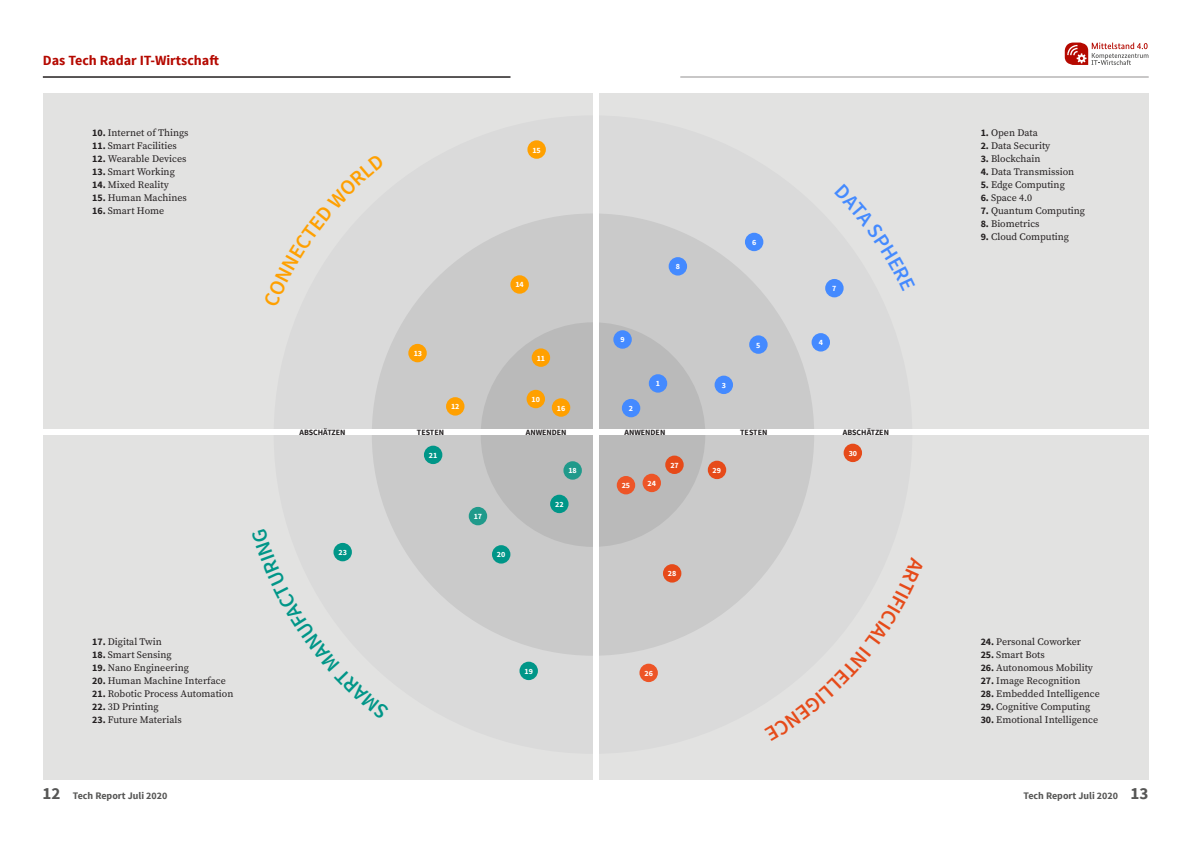
<style>
.page{position:relative;width:1191px;height:842px;background:#fff}
.page>*{position:absolute;margin:0;border:0;box-sizing:border-box;transform-origin:0 0}
.t1{font:700 14px "Source Sans Pro";color:#b50900}
.t2{font:10px "Source Serif Pro";color:#231f20}
.t3{font:700 10px "Source Sans Pro";color:#575756}
.t4{font:700 8px "Source Sans Pro";color:#fff}
.t5{font:700 8px "Source Sans Pro";color:#231f20}
.s1{font-family:"Source Sans Pro";font-weight:700}
.s2{font-size:17px}
</style>
<div class="page">
<svg style="left:1064px;top:43px;width:84px;height:22px"></svg>
<div style="left:43px;top:94px;width:1105px;height:686px;background:#e2e2e1"></div>
<div style="left:274px;top:115px;width:638px;height:639px;background:#dadada;border-radius:50%"></div>
<div style="left:372px;top:213px;width:442px;height:443px;background:#cacaca;border-radius:50%"></div>
<hr style="left:43px;top:77px;width:467px;height:1px;background:#231f20">
<div style="left:481px;top:322px;width:224px;height:225px;background:#bababa;border-radius:50%"></div>
<div style="left:593px;top:94px;width:5px;height:686px;background:#fff"></div>
<div style="left:43px;top:430px;width:1105px;height:5px;background:#fff"></div>
<div style="left:492px;top:545px;width:18px;height:19px;background:#009688;border-radius:50%"></div>
<div style="left:714px;top:376px;width:19px;height:18px;background:#448aff;border-radius:50%"></div>
<div style="left:563px;top:461px;width:19px;height:19px;background:#209a8b;border-radius:50%"></div>
<div style="left:519px;top:662px;width:19px;height:18px;background:#009688;border-radius:50%"></div>
<div style="left:708px;top:461px;width:18px;height:18px;background:#e64a19;border-radius:50%"></div>
<div style="left:665px;top:456px;width:18px;height:18px;background:#e64a19;border-radius:50%"></div>
<div style="left:663px;top:564px;width:18px;height:19px;background:#e64a19;border-radius:50%"></div>
<div style="left:843px;top:444px;width:19px;height:18px;background:#e64a19;border-radius:50%"></div>
<div style="left:617px;top:476px;width:18px;height:18px;background:#ed5527;border-radius:50%"></div>
<div style="left:550px;top:495px;width:18px;height:18px;background:#009688;border-radius:50%"></div>
<div style="left:424px;top:446px;width:18px;height:18px;background:#009688;border-radius:50%"></div>
<div style="left:639px;top:664px;width:19px;height:18px;background:#ed5527;border-radius:50%"></div>
<div style="left:642px;top:474px;width:19px;height:18px;background:#ed5527;border-radius:50%"></div>
<div style="left:531px;top:348px;width:19px;height:19px;background:#ffa000;border-radius:50%"></div>
<div style="left:446px;top:397px;width:18px;height:19px;background:#ffa000;border-radius:50%"></div>
<div style="left:526px;top:390px;width:19px;height:18px;background:#ffa000;border-radius:50%"></div>
<div style="left:552px;top:398px;width:18px;height:19px;background:#ffa000;border-radius:50%"></div>
<div style="left:510px;top:275px;width:19px;height:19px;background:#ffa000;border-radius:50%"></div>
<div style="left:527px;top:140px;width:19px;height:19px;background:#ffa000;border-radius:50%"></div>
<div style="left:469px;top:507px;width:18px;height:18px;background:#209a8b;border-radius:50%"></div>
<div style="left:749px;top:335px;width:18px;height:19px;background:#448aff;border-radius:50%"></div>
<div style="left:649px;top:374px;width:18px;height:19px;background:#448aff;border-radius:50%"></div>
<div style="left:622px;top:399px;width:18px;height:18px;background:#448aff;border-radius:50%"></div>
<div style="left:613px;top:330px;width:19px;height:19px;background:#448aff;border-radius:50%"></div>
<div style="left:825px;top:279px;width:18px;height:18px;background:#448aff;border-radius:50%"></div>
<div style="left:668px;top:257px;width:19px;height:19px;background:#448aff;border-radius:50%"></div>
<div style="left:811px;top:333px;width:19px;height:18px;background:#448aff;border-radius:50%"></div>
<div style="left:745px;top:233px;width:18px;height:18px;background:#448aff;border-radius:50%"></div>
<div style="left:408px;top:344px;width:19px;height:18px;background:#ffa000;border-radius:50%"></div>
<svg style="left:333px;top:542px;width:19px;height:20px"></svg>
<p class="t1" style="left:43px;top:52px;width:178px">Das Tech Radar IT-Wirtschaft</p>
<p class="t2" style="left:92px;top:126px;width:98px"><span class="s1">10.</span> Internet of Things</p>
<p class="t2" style="left:92px;top:139px;width:86px"><span class="s1">11.</span> Smart Facilities</p>
<p class="t2" style="left:92px;top:152px;width:96px"><span class="s1">12.</span> Wearable Devices</p>
<p class="t2" style="left:92px;top:165px;width:84px"><span class="s1">13.</span> Smart Working</p>
<p class="t2" style="left:92px;top:178px;width:78px"><span class="s1">14.</span> Mixed Reality</p>
<p class="t2" style="left:92px;top:191px;width:96px"><span class="s1">15.</span> Human Machines</p>
<p class="t2" style="left:92px;top:204px;width:74px"><span class="s1">16.</span> Smart Home</p>
<p class="t2" style="left:92px;top:635px;width:71px"><span class="s1">17.</span> Digital Twin</p>
<p class="t2" style="left:92px;top:648px;width:81px"><span class="s1">18.</span> Smart Sensing</p>
<p class="t2" style="left:92px;top:661px;width:98px"><span class="s1">19.</span> Nano Engineering</p>
<p class="t2" style="left:92px;top:674px;width:135px"><span class="s1">20.</span> Human Machine Interface</p>
<p class="t2" style="left:92px;top:687px;width:143px"><span class="s1">21.</span> Robotic Process Automation</p>
<p class="t2" style="left:92px;top:700px;width:68px"><span class="s1">22.</span> 3D Printing</p>
<p class="t2" style="left:92px;top:713px;width:91px"><span class="s1">23.</span> Future Materials</p>
<p class="t4" style="left:414px;top:348px;width:10px">13</p>
<p class="t4" style="left:451px;top:402px;width:10px">12</p>
<p class="t4" style="left:532px;top:145px;width:10px">15</p>
<p class="t4" style="left:515px;top:280px;width:10px">14</p>
<p class="t4" style="left:537px;top:353px;width:10px">11</p>
<p class="t4" style="left:531px;top:394px;width:10px">10</p>
<p class="t4" style="left:557px;top:403px;width:10px">16</p>
<p class="t4" style="left:676px;top:262px;width:6px">8</p>
<p class="t4" style="left:620px;top:335px;width:6px">9</p>
<p class="t4" style="left:629px;top:403px;width:6px">2</p>
<p class="t4" style="left:656px;top:379px;width:6px">1</p>
<p class="t4" style="left:752px;top:237px;width:6px">6</p>
<p class="t4" style="left:721px;top:380px;width:6px">3</p>
<p class="t4" style="left:756px;top:340px;width:6px">5</p>
<p class="t4" style="left:832px;top:283px;width:6px">7</p>
<p class="t4" style="left:818px;top:337px;width:6px">4</p>
<p class="t5" style="left:299px;top:427px;width:48px">ABSCHÄTZEN</p>
<p class="t5" style="left:417px;top:427px;width:29px">TESTEN</p>
<p class="t5" style="left:526px;top:427px;width:42px">ANWENDEN</p>
<p class="t5" style="left:624px;top:427px;width:42px">ANWENDEN</p>
<p class="t5" style="left:740px;top:427px;width:29px">TESTEN</p>
<p class="t5" style="left:843px;top:427px;width:48px">ABSCHÄTZEN</p>
<p class="t4" style="left:338px;top:547px;width:10px">23</p>
<p class="t4" style="left:429px;top:450px;width:10px">21</p>
<p class="t4" style="left:474px;top:511px;width:10px">17</p>
<p class="t4" style="left:497px;top:549px;width:10px">20</p>
<p class="t4" style="left:568px;top:466px;width:10px">18</p>
<p class="t4" style="left:555px;top:499px;width:10px">22</p>
<p class="t4" style="left:524px;top:666px;width:10px">19</p>
<p class="t4" style="left:622px;top:480px;width:10px">25</p>
<p class="t4" style="left:647px;top:478px;width:10px">24</p>
<p class="t4" style="left:670px;top:460px;width:10px">27</p>
<p class="t4" style="left:668px;top:569px;width:10px">28</p>
<p class="t4" style="left:712px;top:465px;width:10px">29</p>
<p class="t4" style="left:644px;top:668px;width:10px">26</p>
<p class="t4" style="left:848px;top:448px;width:10px">30</p>
<p class="t2" style="left:980px;top:126px;width:59px"><span class="s1">1.</span> Open Data</p>
<p class="t2" style="left:980px;top:139px;width:71px"><span class="s1">2.</span> Data Security</p>
<p class="t2" style="left:980px;top:152px;width:61px"><span class="s1">3.</span> Blockchain</p>
<p class="t2" style="left:980px;top:165px;width:95px"><span class="s1">4.</span> Data Transmission</p>
<p class="t2" style="left:980px;top:178px;width:86px"><span class="s1">5.</span> Edge Computing</p>
<p class="t2" style="left:980px;top:191px;width:53px"><span class="s1">6.</span> Space 4.0</p>
<p class="t2" style="left:980px;top:204px;width:106px"><span class="s1">7.</span> Quantum Computing</p>
<p class="t2" style="left:980px;top:217px;width:60px"><span class="s1">8.</span> Biometrics</p>
<p class="t2" style="left:980px;top:230px;width:90px"><span class="s1">9.</span> Cloud Computing</p>
<p class="t2" style="left:980px;top:635px;width:102px"><span class="s1">24.</span> Personal Coworker</p>
<p class="t2" style="left:980px;top:648px;width:66px"><span class="s1">25.</span> Smart Bots</p>
<p class="t2" style="left:980px;top:661px;width:114px"><span class="s1">26.</span> Autonomous Mobility</p>
<p class="t2" style="left:980px;top:674px;width:101px"><span class="s1">27.</span> Image Recognition</p>
<p class="t2" style="left:980px;top:687px;width:121px"><span class="s1">28.</span> Embedded Intelligence</p>
<p class="t2" style="left:980px;top:700px;width:111px"><span class="s1">29.</span> Cognitive Computing</p>
<p class="t2" style="left:980px;top:713px;width:119px"><span class="s1">30.</span> Emotional Intelligence</p>
<p class="t3" style="left:43px;top:790px;width:126px"><span class="s2">12</span> Tech Report Juli 2020</p>
<p class="t3" style="left:1023px;top:790px;width:126px">Tech Report Juli 2020 <span class="s2">13</span></p>
</div>
